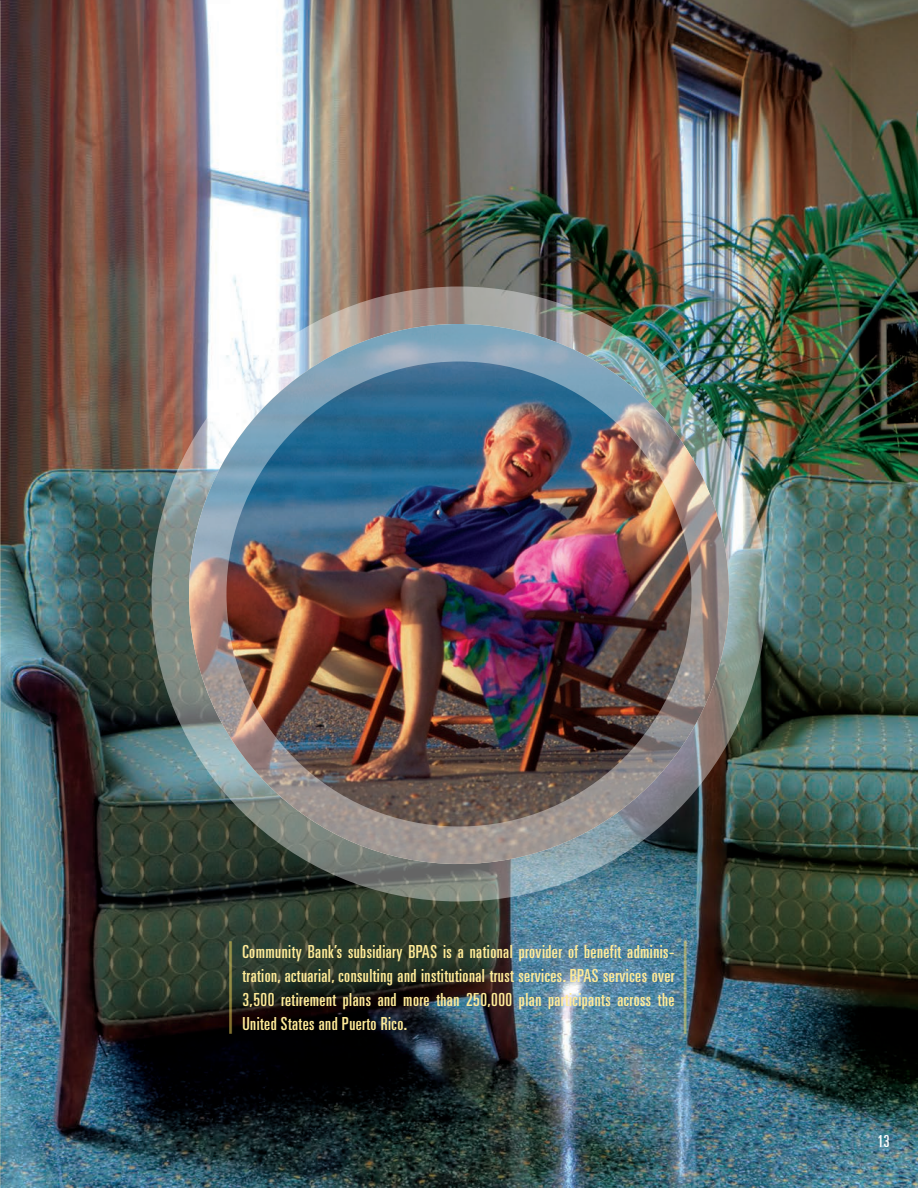
<style>
.page{position:relative;width:918px;height:1188px;background:#fff}
.page>*{position:absolute;margin:0;border:0;box-sizing:border-box;transform-origin:0 0}
.t1{font:ultra-condensed 126px "Univers";color:#ffe15e;scale:.25 1}
.t2{font:ultra-condensed 18px/24px "Univers";letter-spacing:.025em;color:#ffeb98;text-align:justify}
.t3{font:ultra-condensed 16.5px "Univers";color:#fff}
</style>
<div class="page">
<img style="left:0;top:0;width:918px;height:1188px">
<img style="left:189px;top:324px;width:540px;height:540px;border-radius:270px">
<div style="left:152px;top:286px;width:614px;height:616px;border:75px solid #fff;border-radius:50%"></div>
<h1 class="t1" style="left:228px;top:916px;width:29px">|</h1>
<p class="t2" style="left:242px;top:939px;width:434px">Community Bank’s subsidiary BPAS is a national provider of benefit adminis&shy;tration, actuarial, consulting and institutional trust services. BPAS services over 3,500 retirement plans and more than 250,000 plan participants across the</p>
<p class="t2" style="left:242px;top:1011px;width:166px">United States and Puerto Rico.</p>
<h1 class="t1" style="left:681px;top:916px;width:29px">|</h1>
<p class="t3" style="left:878px;top:1132px;width:14px">13</p>
</div>
